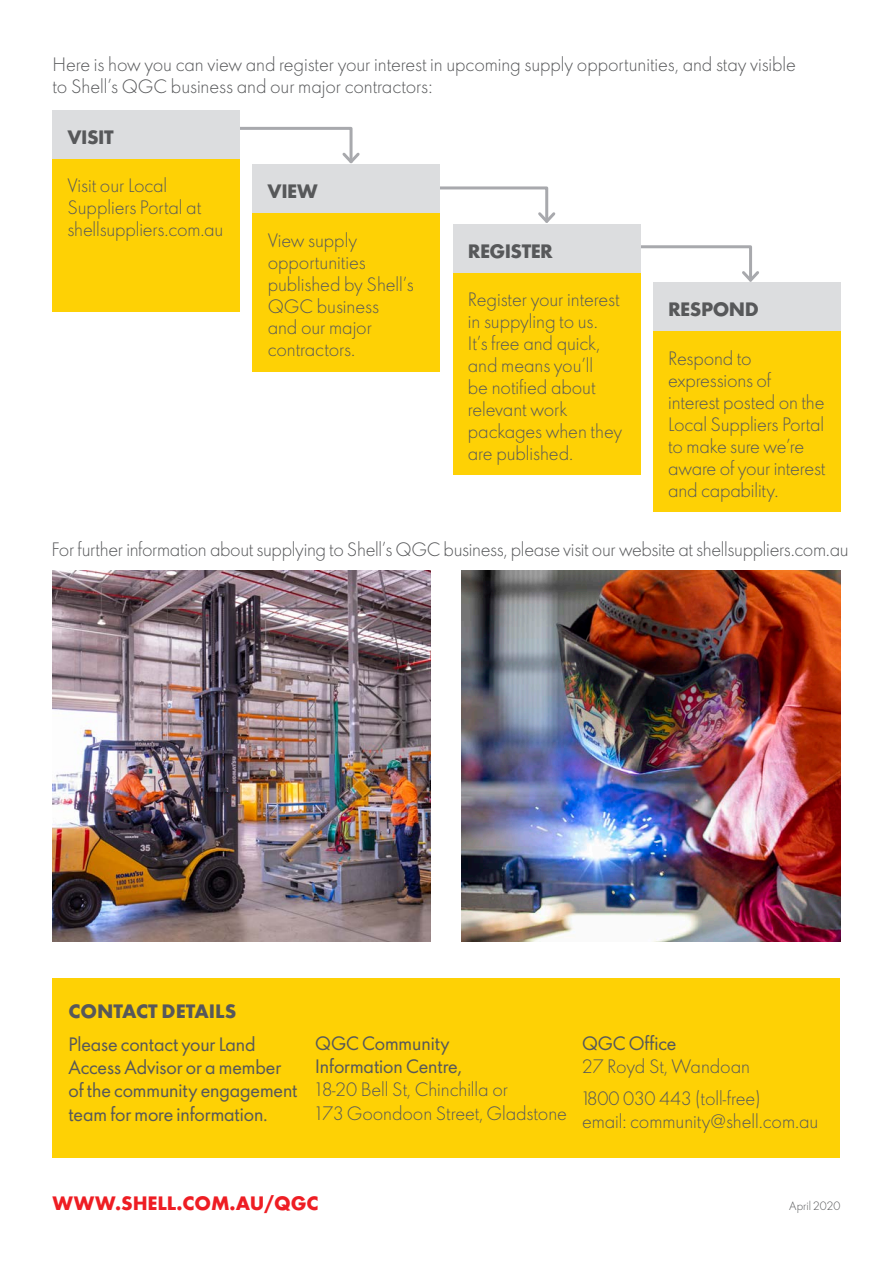
<style>
.page{position:relative;width:893px;height:1263px;background:#fff}
.page>*{position:absolute;margin:0;border:0;box-sizing:border-box;transform-origin:0 0}
.t1{font:300 18px/21.9px "Shell";letter-spacing:-.005em;color:#57585a}
.t2{font:18px/23.2px "Shell";letter-spacing:-.005em;color:#57585a}
.t3{font:700 18px "Shell";letter-spacing:-.03em;color:#57585a}
.t4{font:700 18px "Shell";letter-spacing:-.005em;color:#ee1d23}
.t5{font:700 18px "Shell";color:#57585a}
.t6{font:300 11.25px "Shell";letter-spacing:-.005em;color:#57585a}
</style>
<div class="page">
<svg style="left:240px;top:126px;width:120px;height:40px"></svg>
<svg style="left:440px;top:186px;width:116px;height:37px"></svg>
<svg style="left:640px;top:244px;width:122px;height:41px"></svg>
<div style="left:53px;top:159px;width:187px;height:153px;background:#fed105"></div>
<div style="left:53px;top:110px;width:187px;height:49px;background:#dcdddf"></div>
<div style="left:253px;top:213px;width:187px;height:158px;background:#fed105"></div>
<div style="left:253px;top:164px;width:187px;height:49px;background:#dcdddf"></div>
<div style="left:453px;top:273px;width:187px;height:202px;background:#fed105"></div>
<div style="left:453px;top:224px;width:187px;height:49px;background:#dcdddf"></div>
<div style="left:653px;top:331px;width:187px;height:180px;background:#fed105"></div>
<div style="left:653px;top:283px;width:187px;height:48px;background:#dcdddf"></div>
<img style="left:53px;top:570px;width:378px;height:372px">
<img style="left:462px;top:570px;width:378px;height:372px">
<div style="left:53px;top:978px;width:787px;height:180px;background:#fed105"></div>
<p class="t1" style="left:53px;top:53px;width:745px">Here is how you can view and register your interest in upcoming supply opportunities, and stay visible to Shell’s QGC business and our major contractors:</p>
<p class="t3" style="left:67px;top:122px;width:48px">VISIT</p>
<p class="t1" style="left:68px;top:174px;width:157px">Visit our Local<br>Suppliers Portal at shellsuppliers.com.au</p>
<p class="t3" style="left:268px;top:176px;width:52px">VIEW</p>
<p class="t1" style="left:268px;top:228px;width:147px">View supply opportunities published by Shell’s<br>QGC business<br>and our major contractors.</p>
<p class="t3" style="left:468px;top:236px;width:87px">REGISTER</p>
<p class="t1" style="left:468px;top:288px;width:156px">Register your interest in suppyling to us.<br>It’s free and quick, and means you’ll<br>be notified about relevant work packages when they are published.</p>
<p class="t3" style="left:668px;top:295px;width:92px">RESPOND</p>
<p class="t1" style="left:668px;top:347px;width:159px">Respond to expressions of interest posted on the<br>Local Suppliers Portal to make sure we’re aware of your interest and capability.</p>
<p class="t1" style="left:52px;top:538px;width:799px">For further information about supplying to Shell’s QGC business, please visit our website at shellsuppliers.com.au</p>
<p class="t5" style="left:68px;top:996px;width:170px">CONTACT DETAILS</p>
<p class="t2" style="left:68px;top:1031px;width:231px">Please contact your Land<br>Access Advisor or a member of the community engagement team for more information.</p>
<p class="t2" style="left:315px;top:1030px;width:148px">QGC Community<br>Information Centre,</p>
<p class="t1" style="left:315px;top:1077px;width:253px;line-height:23.2px">18-20 Bell St, Chinchilla or<br>173 Goondoon Street, Gladstone</p>
<p class="t2" style="left:582px;top:1030px;width:96px">QGC Office</p>
<p class="t1" style="left:582px;top:1050px;width:180px;line-height:32px">27 Royd St, Wandoan<br>1800 030 443 (toll-free)</p>
<p class="t1" style="left:582px;top:1110px;width:238px">email: community@shell.com.au</p>
<p class="t4" style="left:53px;top:1188px;width:267px">WWW.SHELL.COM.AU/QGC</p>
<p class="t6" style="left:789px;top:1197px;width:53px">April 2020</p>
</div>
